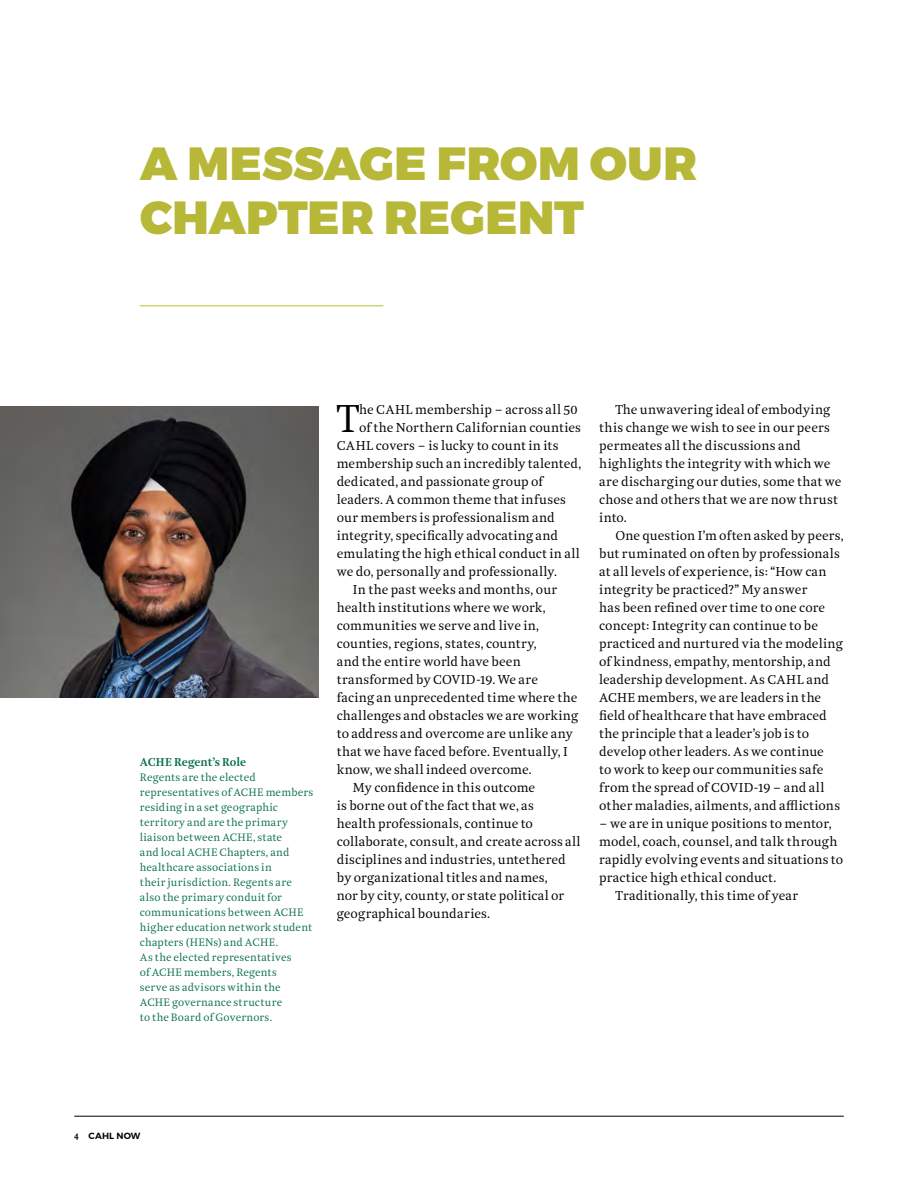
<style>
.page{position:relative;width:918px;height:1188px;background:#fff}
.page>*{position:absolute;margin:0;border:0;box-sizing:border-box;transform-origin:0 0}
.t1{font:900 46.5px/54px "Montserrat";letter-spacing:.005em;color:#b7b838}
.t2{font:40.65px "Brenta";color:#000}
.t3{font:13.5px/18px "Brenta";letter-spacing:.01em;color:#000}
.t4{font:700 12px "Brenta";letter-spacing:.005em;color:#0e7154}
.t5{font:11.25px/15px "Brenta";letter-spacing:.02em;color:#0e7154}
.t6{font:600 9px "Montserrat";letter-spacing:.02em;color:#000}
.s1{font-family:"Brenta";font-weight:700}
</style>
<div class="page">
<hr style="left:74px;top:1116px;width:770px;height:1px;background:#000">
<hr style="left:140px;top:306px;width:243px;height:1px;background:#bcbf32">
<img style="left:0;top:407px;width:319px;height:290px">
<h1 class="t1" style="left:140px;top:138px;width:558px">A MESSAGE FROM OUR<br>CHAPTER REGENT</h1>
<p class="t4" style="left:140px;top:755px;width:108px">ACHE Regent’s Role</p>
<p class="t5" style="left:140px;top:770px;width:175px">Regents are the elected representatives of ACHE members residing in a set geographic territory and are the primary liaison between ACHE, state<br>and local ACHE Chapters, and healthcare associations in<br>their jurisdiction. Regents are also the primary conduit for communications between ACHE higher education network student chapters (HENs) and ACHE.<br>As the elected representatives<br>of ACHE members, Regents<br>serve as advisors within the<br>ACHE governance structure<br>to the Board of Governors.</p>
<h2 class="t2" style="left:337px;top:395px;width:24px">T</h2>
<p class="t3" style="left:359px;top:401px;width:220px">he CAHL membership – across all 50</p>
<p class="t3" style="left:359px;top:419px;width:223px">of the Northern Californian counties</p>
<p class="t3" style="left:337px;top:437px;width:223px">CAHL covers – is lucky to count in its</p>
<p class="t3" style="left:337px;top:455px;width:246px">membership such an incredibly talented,</p>
<p class="t3" style="left:337px;top:473px;width:208px">dedicated, and passionate group of</p>
<p class="t3" style="left:337px;top:491px;width:231px">leaders. A common theme that infuses</p>
<p class="t3" style="left:337px;top:509px;width:219px">our members is professionalism and</p>
<p class="t3" style="left:337px;top:527px;width:223px">integrity, specifically advocating and</p>
<p class="t3" style="left:337px;top:545px;width:245px">emulating the high ethical conduct in all</p>
<p class="t3" style="left:337px;top:563px;width:222px">we do, personally and professionally.</p>
<p class="t3" style="left:353px;top:581px;width:206px">In the past weeks and months, our</p>
<p class="t3" style="left:337px;top:599px;width:210px">health institutions where we work,</p>
<p class="t3" style="left:337px;top:617px;width:204px">communities we serve and live in,</p>
<p class="t3" style="left:337px;top:635px;width:201px">counties, regions, states, country,</p>
<p class="t3" style="left:337px;top:653px;width:186px">and the entire world have been</p>
<p class="t3" style="left:337px;top:671px;width:203px">transformed by COVID-19. We are</p>
<p class="t3" style="left:337px;top:689px;width:242px">facing an unprecedented time where the</p>
<p class="t3" style="left:337px;top:707px;width:243px">challenges and obstacles we are working</p>
<p class="t3" style="left:337px;top:725px;width:238px">to address and overcome are unlike any</p>
<p class="t3" style="left:337px;top:743px;width:232px">that we have faced before. Eventually, I</p>
<p class="t3" style="left:337px;top:761px;width:196px">know, we shall indeed overcome.</p>
<p class="t3" style="left:353px;top:779px;width:184px">My confidence in this outcome</p>
<p class="t3" style="left:337px;top:797px;width:199px">is borne out of the fact that we, as</p>
<p class="t3" style="left:337px;top:815px;width:198px">health professionals, continue to</p>
<p class="t3" style="left:337px;top:832px;width:245px">collaborate, consult, and create across all</p>
<p class="t3" style="left:337px;top:850px;width:231px">disciplines and industries, untethered</p>
<p class="t3" style="left:337px;top:868px;width:213px">by organizational titles and names,</p>
<p class="t3" style="left:337px;top:886px;width:229px">nor by city, county, or state political or</p>
<p class="t3" style="left:337px;top:904px;width:155px">geographical boundaries.</p>
<p class="t3" style="left:599px;top:400px;width:244px;text-indent:16px">The unwavering ideal of embodying this change we wish to see in our peers permeates all the discussions and highlights the integrity with which we are discharging our duties, some that we chose and others that we are now thrust into.</p>
<p class="t3" style="left:599px;top:526px;width:246px;text-indent:16px">One question I’m often asked by peers, but ruminated on often by professionals at all levels of experience, is: “How can integrity be practiced?” My answer<br>has been refined over time to one core concept: Integrity can continue to be practiced and nurtured via the modeling of kindness, empathy, mentorship, and leadership development. As CAHL and ACHE members, we are leaders in the field of healthcare that have embraced the principle that a leader’s job is to develop other leaders. As we continue<br>to work to keep our communities safe from the spread of COVID-19 – and all other maladies, ailments, and afflictions</p>
<p class="t3" style="left:599px;top:814px;width:234px">– we are in unique positions to mentor,</p>
<p class="t3" style="left:599px;top:832px;width:240px">model, coach, counsel, and talk through</p>
<p class="t3" style="left:599px;top:850px;width:246px">rapidly evolving events and situations to</p>
<p class="t3" style="left:599px;top:868px;width:179px">practice high ethical conduct.</p>
<p class="t3" style="left:615px;top:886px;width:184px">Traditionally, this time of year</p>
<p class="t6" style="left:74px;top:1130px;width:68px"><span class="s1">4</span> CAHL NOW</p>
</div>
